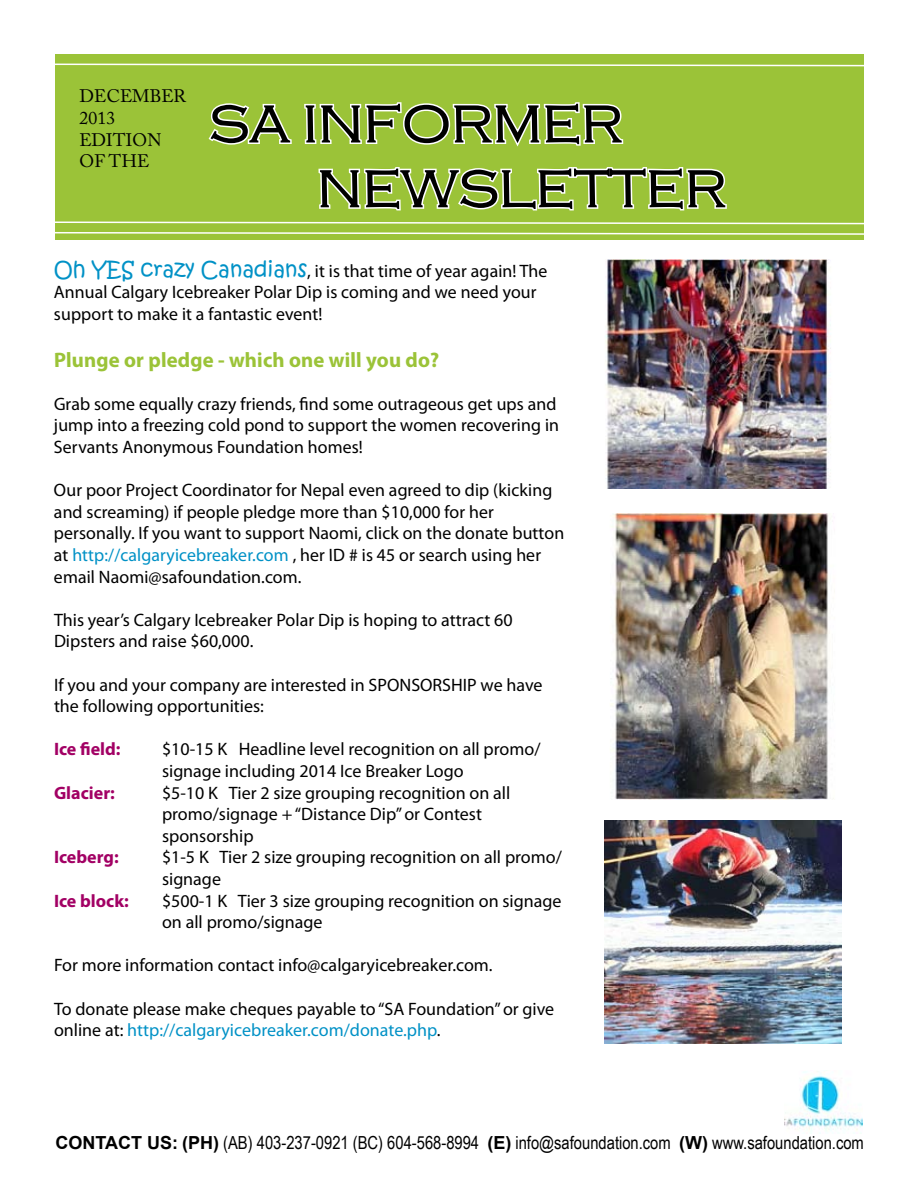
<style>
.page{position:relative;width:918px;height:1188px;background:#fff}
.page>*{position:absolute;margin:0;border:0;box-sizing:border-box;transform-origin:0 0}
.t1{font:54px/64.8px "HANA Bold";color:#000}
.t2{font:700 21px "Myriad Pro";color:#9bc338}
.t3{font:18px/21.6px "Myriad Pro";color:#000}
.t4{font:18px "Arial Narrow";color:#000}
.t5{font:700 18px "Myriad Pro";color:#a20064}
.t6{font:18px/21.6px "Adobe Caslon Pro";color:#000}
.s1{font-family:"Kristen ITC";font-size:21px;color:#0091c6}
.s2{color:#0091c6}
.s3{font-family:"Arial";font-weight:700}
</style>
<div class="page">
<svg style="left:55px;top:54px;width:809px;height:435px"></svg>
<img style="left:784px;top:1071px;width:79px;height:63px">
<img style="left:610px;top:513px;width:224px;height:287px">
<img style="left:589px;top:259px;width:252px;height:229px">
<img style="left:605px;top:820px;width:237px;height:224px">
<p class="t6" style="left:80px;top:85px;width:108px">DECEMBER<br>2013<br>EDITION<br>OF THE</p>
<h1 class="t1" style="left:317px;top:90px;width:412px;text-indent:-108px">SA INFORMER<br>NEWSLETTER</h1>
<p class="t3" style="left:54px;top:259px;width:496px"><span class="s1">Oh YES crazy Canadians</span>, it is that time of year again! The<br>Annual Calgary Icebreaker Polar Dip is coming and we need your support to make it a fantastic event!</p>
<p class="t2" style="left:54px;top:346px;width:387px">Plunge or pledge - which one will you do?</p>
<p class="t3" style="left:54px;top:393px;width:507px">Grab some equally crazy friends, find some outrageous get ups and jump into a freezing cold pond to support the women recovering in<br>Servants Anonymous Foundation homes!</p>
<p class="t3" style="left:54px;top:479px;width:512px">Our poor Project Coordinator for Nepal even agreed to dip (kicking and screaming) if people pledge more than $10,000 for her personally. If you want to support Naomi, click on the donate button at <span class="s2">http://calgaryicebreaker.com</span> , her ID # is 45 or search using her email Naomi@safoundation.com.</p>
<p class="t3" style="left:54px;top:609px;width:460px">This year’s Calgary Icebreaker Polar Dip is hoping to attract 60<br>Dipsters and raise $60,000.</p>
<p class="t3" style="left:54px;top:673px;width:490px">If you and your company are interested in SPONSORSHIP we have the following opportunities:</p>
<p class="t5" style="left:54px;top:738px;width:68px">Ice field:</p>
<p class="t3" style="left:162px;top:738px;width:380px">$10-15 K Headline level recognition on all promo/ signage including 2014 Ice Breaker Logo</p>
<p class="t5" style="left:54px;top:781px;width:62px">Glacier:</p>
<p class="t3" style="left:162px;top:781px;width:350px">$5-10 K Tier 2 size grouping recognition on all promo/signage + “Distance Dip” or Contest sponsorship</p>
<p class="t5" style="left:54px;top:846px;width:66px">Iceberg:</p>
<p class="t3" style="left:162px;top:846px;width:401px">$1-5 K Tier 2 size grouping recognition on all promo/ signage</p>
<p class="t5" style="left:54px;top:889px;width:76px">Ice block:</p>
<p class="t3" style="left:162px;top:889px;width:401px">$500-1 K Tier 3 size grouping recognition on signage on all promo/signage</p>
<p class="t3" style="left:54px;top:954px;width:440px">For more information contact info@calgaryicebreaker.com.</p>
<p class="t3" style="left:54px;top:997px;width:502px">To donate please make cheques payable to “SA Foundation” or give online at: <span class="s2">http://calgaryicebreaker.com/donate.php</span>.</p>
<p class="t4" style="left:55px;top:1129px;width:810px"><span class="s3">CONTACT US: (PH)</span> (AB) 403-237-0921 (BC) 604-568-8994 <span class="s3">(E)</span> info@safoundation.com <span class="s3">(W)</span> www.safoundation.com</p>
</div>
